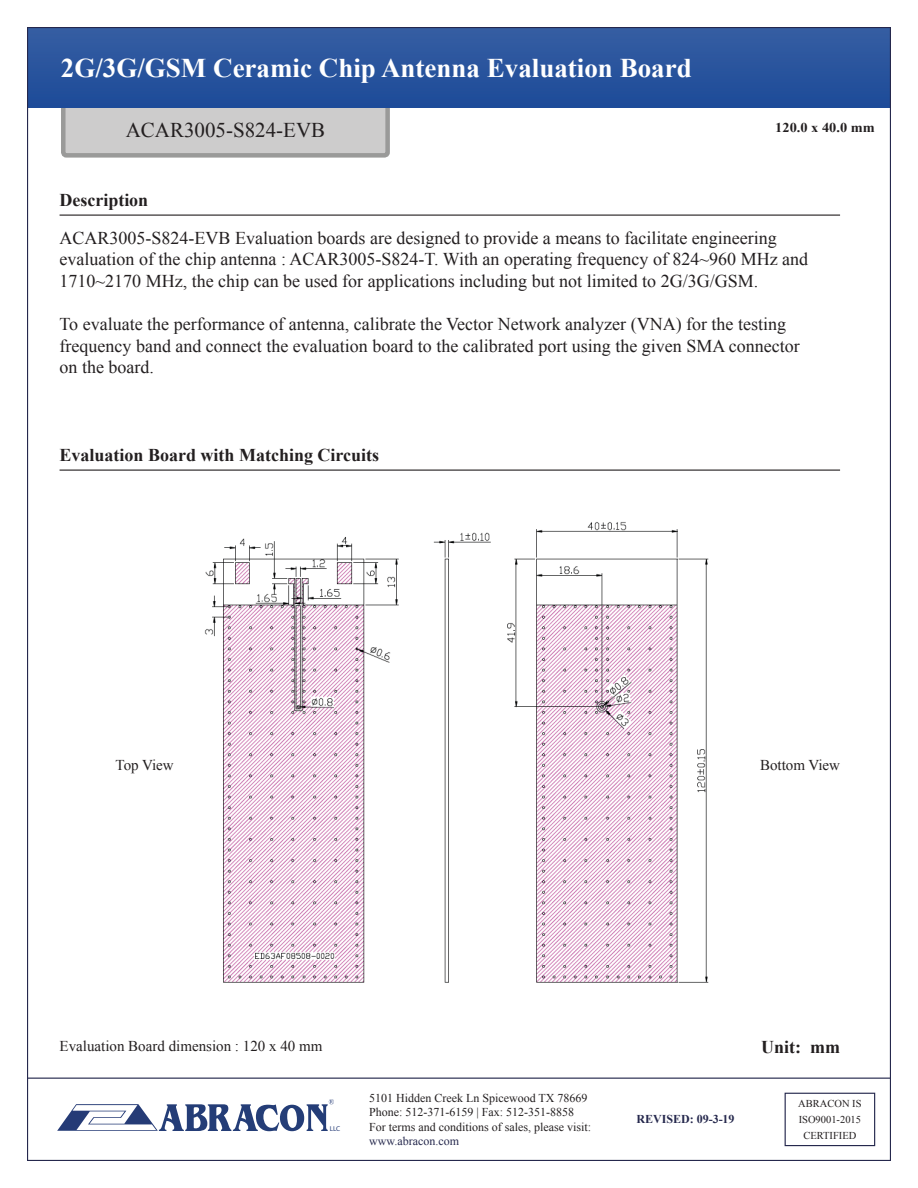
<style>
.page{position:relative;width:918px;height:1188px;background:#fff}
.page>*{position:absolute;margin:0;border:0;box-sizing:border-box;transform-origin:0 0}
.t1{font:700 27px "Times New Roman";color:#fff}
.t2{font:21px "Times New Roman";color:#231f20}
.t3{font:18px/21.6px "Times New Roman";color:#231f20}
.t4{font:700 18px "Times New Roman";color:#231f20}
.t5{font:15px "Times New Roman";color:#231f20}
.t6{font:700 13.5px "Times New Roman";color:#231f20;scale:1.07 1}
.t7{font:12px/14.4px "Times New Roman";color:#231f20}
.t8{font:12px "Times New Roman";color:#25284d}
.t9{font:700 12px "Times New Roman";color:#25284d}
.t10{font:10.5px/16px "Times New Roman";color:#231f20;text-align:center}
.t11{font:700 7.05px "Trajan Pro";color:#253b76}
</style>
<div class="page">
<hr style="left:27px;top:1078px;width:863px;height:1px;background:#25284d">
<div style="left:63px;top:102px;width:325px;height:53px;background:#cdcccc;border-radius:3px"></div>
<div style="left:61px;top:100px;width:329px;height:58px;border:4px solid #9a9a99;border-radius:3px"></div>
<div style="left:28px;top:28px;width:862px;height:80px;background:#2a549d"></div>
<svg style="left:57px;top:1099px;width:277px;height:32px"></svg>
<div style="left:785px;top:1093px;width:90px;height:53px;border:1px solid #25284d"></div>
<hr style="left:60px;top:215px;width:780px;height:1px;background:#231f20">
<hr style="left:60px;top:470px;width:780px;height:1px;background:#231f20">
<img style="left:204px;top:522px;width:505px;height:461px">
<h1 class="t1" style="left:61px;top:49px;width:632px">2G/3G/GSM Ceramic Chip Antenna Evaluation Board</h1>
<p class="t2" style="left:126px;top:116px;width:201px">ACAR3005-S824-EVB</p>
<p class="t6" style="left:775px;top:118px;width:94px">120.0 x 40.0 mm</p>
<p class="t4" style="left:60px;top:188px;width:90px">Description</p>
<p class="t3" style="left:60px;top:227px;width:750px">ACAR3005-S824-EVB Evaluation boards are designed to provide a means to facilitate engineering evaluation of the chip antenna : ACAR3005-S824-T. With an operating frequency of 824~960 MHz and<br>1710~2170 MHz, the chip can be used for applications including but not limited to 2G/3G/GSM.</p>
<p class="t3" style="left:60px;top:313px;width:742px">To evaluate the performance of antenna, calibrate the Vector Network analyzer (VNA) for the testing frequency band and connect the evaluation board to the calibrated port using the given SMA connector on the board.</p>
<p class="t4" style="left:60px;top:443px;width:321px">Evaluation Board with Matching Circuits</p>
<p class="t5" style="left:116px;top:755px;width:60px">Top View</p>
<p class="t5" style="left:760px;top:755px;width:82px">Bottom View</p>
<p class="t5" style="left:60px;top:1036px;width:264px">Evaluation Board dimension : 120 x 40 mm</p>
<p class="t4" style="left:761px;top:1035px;width:80px">Unit: mm</p>
<p class="t11" style="left:330px;top:1124px;width:12px">LLC</p>
<p class="t7" style="left:369px;top:1091px;width:223px">5101 Hidden Creek Ln Spicewood TX 78669<br>Phone: 512-371-6159 | Fax: 512-351-8858<br>For terms and conditions of sales, please visit:</p>
<p class="t8" style="left:369px;top:1133px;width:91px">www.abracon.com</p>
<p class="t9" style="left:636px;top:1111px;width:100px">REVISED: 09-3-19</p>
<p class="t10" style="left:798px;top:1095px;width:65px">ABRACON IS<br>ISO9001-2015<br>CERTIFIED</p>
</div>
